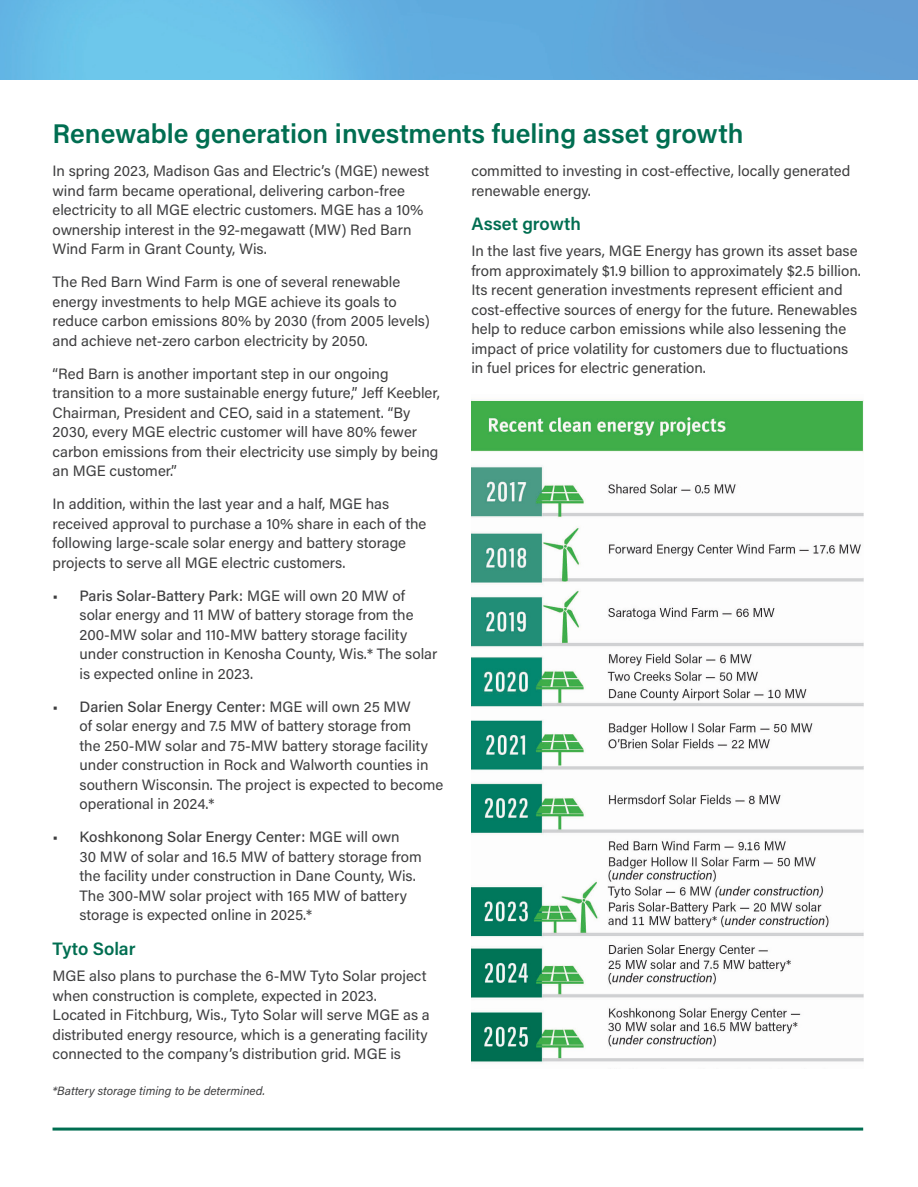
<style>
.page{position:relative;width:918px;height:1187px;background:#fff}
.page>*{position:absolute;margin:0;border:0;box-sizing:border-box;transform-origin:0 0}
.t1{font:600 27px "Acumin Pro";color:#006e51}
.t2{font:600 18px "Acumin Pro";color:#006e51}
.t3{font:15px/19.5px "Acumin Pro";color:#3e3e3f}
.t4{font:italic 12px "Acumin Pro";color:#3e3e3f}
.s1{font-weight:500}
</style>
<div class="page">
<img style="left:0;top:0;width:917px;height:80px">
<hr style="left:52px;top:1127px;width:810px;height:3px;background:#006e51">
<img style="left:471px;top:399px;width:391px;height:664px">
<h1 class="t1" style="left:52px;top:115px;width:692px">Renewable generation investments fueling asset growth</h1>
<p class="t3" style="left:52px;top:160px;width:378px">In spring 2023, Madison Gas and Electric’s (MGE) newest wind farm became operational, delivering carbon-free electricity to all MGE electric customers. MGE has a 10% ownership interest in the 92-megawatt (MW) Red Barn Wind Farm in Grant County, Wis.</p>
<p class="t3" style="left:52px;top:271px;width:379px">The Red Barn Wind Farm is one of several renewable energy investments to help MGE achieve its goals to reduce carbon emissions 80% by 2030 (from 2005 levels) and achieve net-zero carbon electricity by 2050.</p>
<p class="t3" style="left:52px;top:363px;width:389px">“Red Barn is another important step in our ongoing transition to a more sustainable energy future,” Jeff Keebler, Chairman, President and CEO, said in a statement. “By 2030, every MGE electric customer will have 80% fewer carbon emissions from their electricity use simply by being an MGE customer.”</p>
<p class="t3" style="left:52px;top:493px;width:375px">In addition, within the last year and a half, MGE has received approval to purchase a 10% share in each of the following large-scale solar energy and battery storage projects to serve all MGE electric customers.</p>
<p class="t3" style="left:79px;top:585px;width:359px;text-indent:-27px"><span class="s1">• Paris Solar-Battery Park:</span> MGE will own 20 MW of solar energy and 11 MW of battery storage from the 200-MW solar and 110-MW battery storage facility under construction in Kenosha County, Wis.* The solar is expected online in 2023.</p>
<p class="t3" style="left:79px;top:696px;width:365px;text-indent:-27px"><span class="s1">• Darien Solar Energy Center:</span> MGE will own 25 MW<br>of solar energy and 7.5 MW of battery storage from<br>the 250-MW solar and 75-MW battery storage facility under construction in Rock and Walworth counties in southern Wisconsin. The project is expected to become operational in 2024.*</p>
<p class="t3" style="left:79px;top:826px;width:344px;text-indent:-27px"><span class="s1">• Koshkonong Solar Energy Center:</span> MGE will own<br>30 MW of solar and 16.5 MW of battery storage from the facility under construction in Dane County, Wis.<br>The 300-MW solar project with 165 MW of battery storage is expected online in 2025.*</p>
<p class="t2" style="left:52px;top:936px;width:85px">Tyto Solar</p>
<p class="t3" style="left:52px;top:965px;width:379px">MGE also plans to purchase the 6-MW Tyto Solar project when construction is complete, expected in 2023.<br>Located in Fitchburg, Wis., Tyto Solar will serve MGE as a distributed energy resource, which is a generating facility connected to the company’s distribution grid. MGE is</p>
<p class="t3" style="left:471px;top:160px;width:380px">committed to investing in cost-effective, locally generated renewable energy.</p>
<p class="t2" style="left:471px;top:211px;width:111px">Asset growth</p>
<p class="t3" style="left:471px;top:241px;width:391px">In the last five years, MGE Energy has grown its asset base from approximately $1.9 billion to approximately $2.5 billion.<br>Its recent generation investments represent efficient and cost-effective sources of energy for the future. Renewables help to reduce carbon emissions while also lessening the impact of price volatility for customers due to fluctuations in fuel prices for electric generation.</p>
<p class="t4" style="left:52px;top:1082px;width:214px">*Battery storage timing to be determined.</p>
</div>
